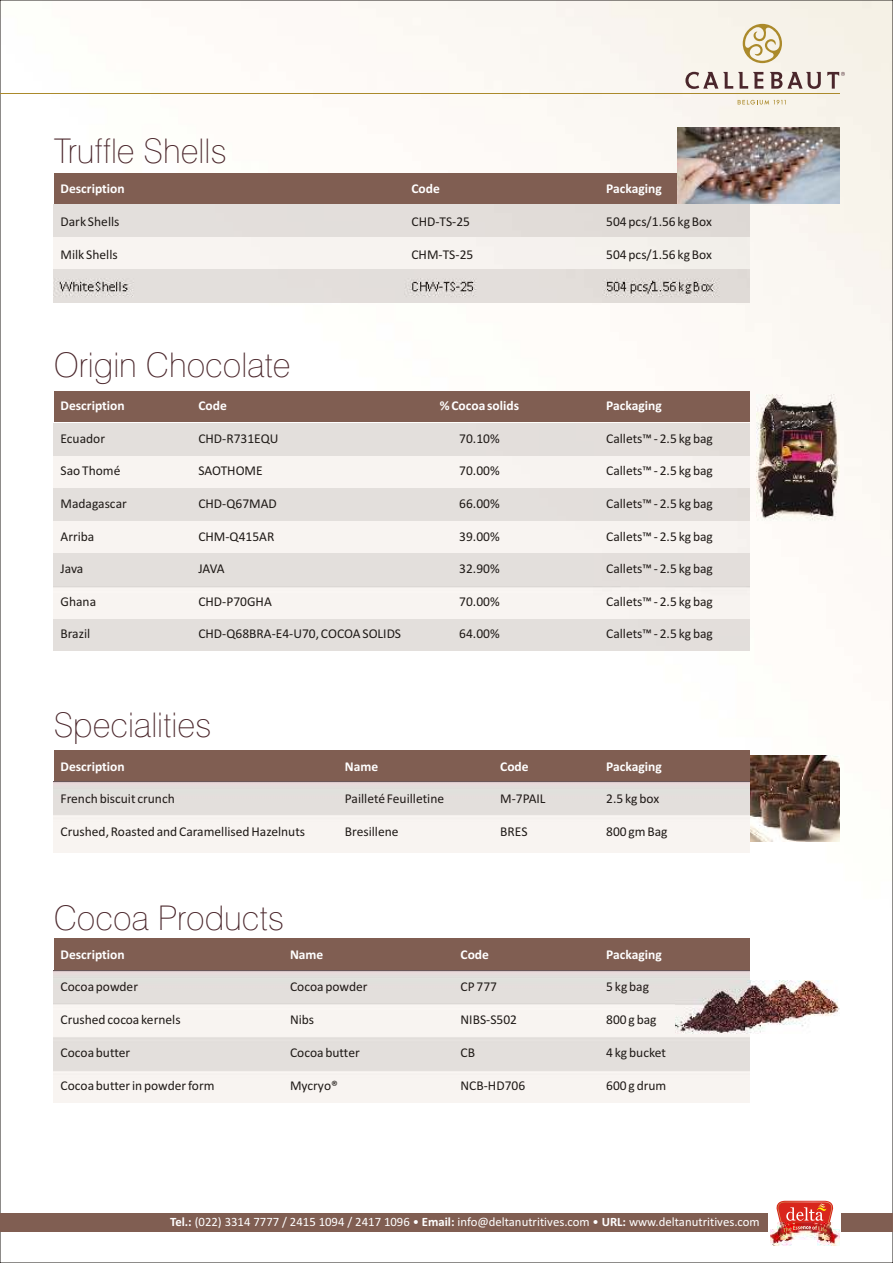
<style>
.page{position:relative;width:893px;height:1263px;background:#fff}
.page>*{position:absolute;margin:0;border:0;box-sizing:border-box;transform-origin:0 0}
.t1{font:100 34.05px "Swiss 721 BT";color:#4a262b}
.t2{font:13.5px "Calibri";color:#1f1a17}
.t3{font:700 13.5px "Calibri";color:#fff}
.t4{font:12.75px "Calibri";color:#fff}
.s1{font-weight:700}
</style>
<div class="page">
<img style="left:2px;top:2px;width:889px;height:1244px">
<div style="left:0;top:1214px;width:767px;height:18px;background:#805e52"></div>
<svg style="left:770px;top:72px;width:51px;height:17px"></svg>
<svg style="left:685px;top:72px;width:78px;height:17px"></svg>
<svg style="left:743px;top:24px;width:39px;height:39px"></svg>
<hr style="left:0;top:93px;width:839px;height:1px;background:#ab8a2b">
<svg style="left:738px;top:100px;width:48px;height:5px"></svg>
<svg style="left:827px;top:72px;width:18px;height:17px"></svg>
<img style="left:818px;top:1244px;width:21px;height:1px">
<img style="left:818px;top:1230px;width:21px;height:14px">
<img style="left:818px;top:1239px;width:14px;height:1px">
<img style="left:771px;top:1244px;width:21px;height:1px">
<img style="left:771px;top:1230px;width:21px;height:14px">
<img style="left:777px;top:1239px;width:15px;height:1px">
<img style="left:777px;top:1238px;width:55px;height:1px">
<img style="left:777px;top:1232px;width:55px;height:6px">
<svg style="left:776px;top:1201px;width:58px;height:31px"></svg>
<div style="left:841px;top:1214px;width:52px;height:18px;background:#805e52"></div>
<div style="left:54px;top:391px;width:695px;height:31px;background:#805e52"></div>
<img style="left:54px;top:423px;width:695px;height:195px">
<img style="left:756px;top:395px;width:83px;height:129px">
<div style="left:54px;top:620px;width:695px;height:31px;background:#e3dfdc"></div>
<img style="left:751px;top:755px;width:88px;height:86px">
<div style="left:54px;top:750px;width:695px;height:31px;background:#805e52"></div>
<img style="left:54px;top:781px;width:695px;height:71px">
<div style="left:54px;top:938px;width:695px;height:31px;background:#805e52"></div>
<img style="left:54px;top:970px;width:695px;height:132px">
<img style="left:675px;top:980px;width:164px;height:53px">
<div style="left:54px;top:173px;width:695px;height:31px;background:#805e52"></div>
<img style="left:54px;top:204px;width:695px;height:98px">
<img style="left:677px;top:127px;width:162px;height:77px">
<h1 class="t1" style="left:54px;top:138px;width:175px">Truffle Shells</h1>
<p class="t3" style="left:61px;top:183px;width:66px">Description</p>
<p class="t3" style="left:411px;top:183px;width:30px">Code</p>
<p class="t3" style="left:606px;top:183px;width:57px">Packaging</p>
<p class="t2" style="left:61px;top:216px;width:60px">Dark Shells</p>
<p class="t2" style="left:411px;top:216px;width:60px">CHD-TS-25</p>
<p class="t2" style="left:606px;top:216px;width:107px">504 pcs/1.56 kg Box</p>
<p class="t2" style="left:61px;top:249px;width:59px">Milk Shells</p>
<p class="t2" style="left:411px;top:249px;width:63px">CHM-TS-25</p>
<p class="t2" style="left:606px;top:249px;width:107px">504 pcs/1.56 kg Box</p>
<h1 class="t1" style="left:54px;top:351px;width:238px">Origin Chocolate</h1>
<p class="t3" style="left:61px;top:400px;width:66px">Description</p>
<p class="t3" style="left:198px;top:400px;width:30px">Code</p>
<p class="t3" style="left:440px;top:400px;width:81px">% Cocoa solids</p>
<p class="t3" style="left:606px;top:400px;width:57px">Packaging</p>
<p class="t2" style="left:61px;top:433px;width:46px">Ecuador</p>
<p class="t2" style="left:198px;top:433px;width:82px">CHD-R731EQU</p>
<p class="t2" style="left:459px;top:433px;width:42px">70.10%</p>
<p class="t2" style="left:606px;top:433px;width:108px">Callets™ - 2.5 kg bag</p>
<p class="t2" style="left:61px;top:465px;width:61px">Sao Thomé</p>
<p class="t2" style="left:198px;top:465px;width:66px">SAOTHOME</p>
<p class="t2" style="left:459px;top:465px;width:42px">70.00%</p>
<p class="t2" style="left:606px;top:465px;width:108px">Callets™ - 2.5 kg bag</p>
<p class="t2" style="left:61px;top:498px;width:68px">Madagascar</p>
<p class="t2" style="left:198px;top:498px;width:80px">CHD-Q67MAD</p>
<p class="t2" style="left:459px;top:498px;width:42px">66.00%</p>
<p class="t2" style="left:606px;top:498px;width:108px">Callets™ - 2.5 kg bag</p>
<p class="t2" style="left:61px;top:530px;width:35px">Arriba</p>
<p class="t2" style="left:198px;top:530px;width:78px">CHM-Q415AR</p>
<p class="t2" style="left:459px;top:530px;width:42px">39.00%</p>
<p class="t2" style="left:606px;top:530px;width:108px">Callets™ - 2.5 kg bag</p>
<p class="t2" style="left:61px;top:563px;width:24px">Java</p>
<p class="t2" style="left:198px;top:563px;width:28px">JAVA</p>
<p class="t2" style="left:459px;top:563px;width:42px">32.90%</p>
<p class="t2" style="left:606px;top:563px;width:108px">Callets™ - 2.5 kg bag</p>
<p class="t2" style="left:61px;top:595px;width:37px">Ghana</p>
<p class="t2" style="left:198px;top:595px;width:75px">CHD-P70GHA</p>
<p class="t2" style="left:459px;top:595px;width:42px">70.00%</p>
<p class="t2" style="left:606px;top:595px;width:108px">Callets™ - 2.5 kg bag</p>
<p class="t2" style="left:61px;top:628px;width:31px">Brazil</p>
<p class="t2" style="left:198px;top:628px;width:204px">CHD-Q68BRA-E4-U70, COCOASOLIDS</p>
<p class="t2" style="left:459px;top:628px;width:42px">64.00%</p>
<p class="t2" style="left:606px;top:628px;width:108px">Callets™ - 2.5 kg bag</p>
<h1 class="t1" style="left:54px;top:711px;width:159px">Specialities</h1>
<p class="t3" style="left:61px;top:760px;width:66px">Description</p>
<p class="t3" style="left:345px;top:760px;width:35px">Name</p>
<p class="t3" style="left:500px;top:760px;width:30px">Code</p>
<p class="t3" style="left:606px;top:760px;width:57px">Packaging</p>
<p class="t2" style="left:61px;top:793px;width:116px">French biscuit crunch</p>
<p class="t2" style="left:345px;top:793px;width:101px">Pailleté Feuilletine</p>
<p class="t2" style="left:500px;top:793px;width:47px">M-7PAIL</p>
<p class="t2" style="left:606px;top:793px;width:55px">2.5 kg box</p>
<p class="t2" style="left:61px;top:826px;width:246px">Crushed, Roasted and Caramellised Hazelnuts</p>
<p class="t2" style="left:345px;top:826px;width:55px">Bresillene</p>
<p class="t2" style="left:500px;top:826px;width:29px">BRES</p>
<p class="t2" style="left:606px;top:826px;width:63px">800 gm Bag</p>
<h1 class="t1" style="left:54px;top:904px;width:232px">Cocoa Products</h1>
<p class="t3" style="left:61px;top:948px;width:66px">Description</p>
<p class="t3" style="left:290px;top:948px;width:35px">Name</p>
<p class="t3" style="left:461px;top:948px;width:30px">Code</p>
<p class="t3" style="left:606px;top:948px;width:57px">Packaging</p>
<p class="t2" style="left:61px;top:981px;width:79px">Cocoa powder</p>
<p class="t2" style="left:290px;top:981px;width:79px">Cocoa powder</p>
<p class="t2" style="left:461px;top:981px;width:38px">CP 777</p>
<p class="t2" style="left:606px;top:981px;width:44px">5 kg bag</p>
<p class="t2" style="left:61px;top:1014px;width:122px">Crushed cocoa kernels</p>
<p class="t2" style="left:290px;top:1014px;width:26px">Nibs</p>
<p class="t2" style="left:461px;top:1014px;width:58px">NIBS-S502</p>
<p class="t2" style="left:606px;top:1014px;width:52px">800 g bag</p>
<p class="t2" style="left:61px;top:1047px;width:71px">Cocoa butter</p>
<p class="t2" style="left:290px;top:1047px;width:71px">Cocoa butter</p>
<p class="t2" style="left:461px;top:1047px;width:16px">CB</p>
<p class="t2" style="left:606px;top:1047px;width:61px">4 kg bucket</p>
<p class="t2" style="left:61px;top:1080px;width:155px">Cocoa butter in powder form</p>
<p class="t2" style="left:290px;top:1080px;width:49px">Mycryo®</p>
<p class="t2" style="left:461px;top:1080px;width:66px">NCB-HD706</p>
<p class="t2" style="left:606px;top:1080px;width:62px">600 g drum</p>
<p class="t4" style="left:170px;top:1217px;width:591px"><span class="s1">Tel.:</span> (022) 3314 7777 / 2415 1094 / 2417 1096 • <span class="s1">Email:</span> info@deltanutritives.com • <span class="s1">URL:</span> www.deltanutritives.com</p>
</div>
